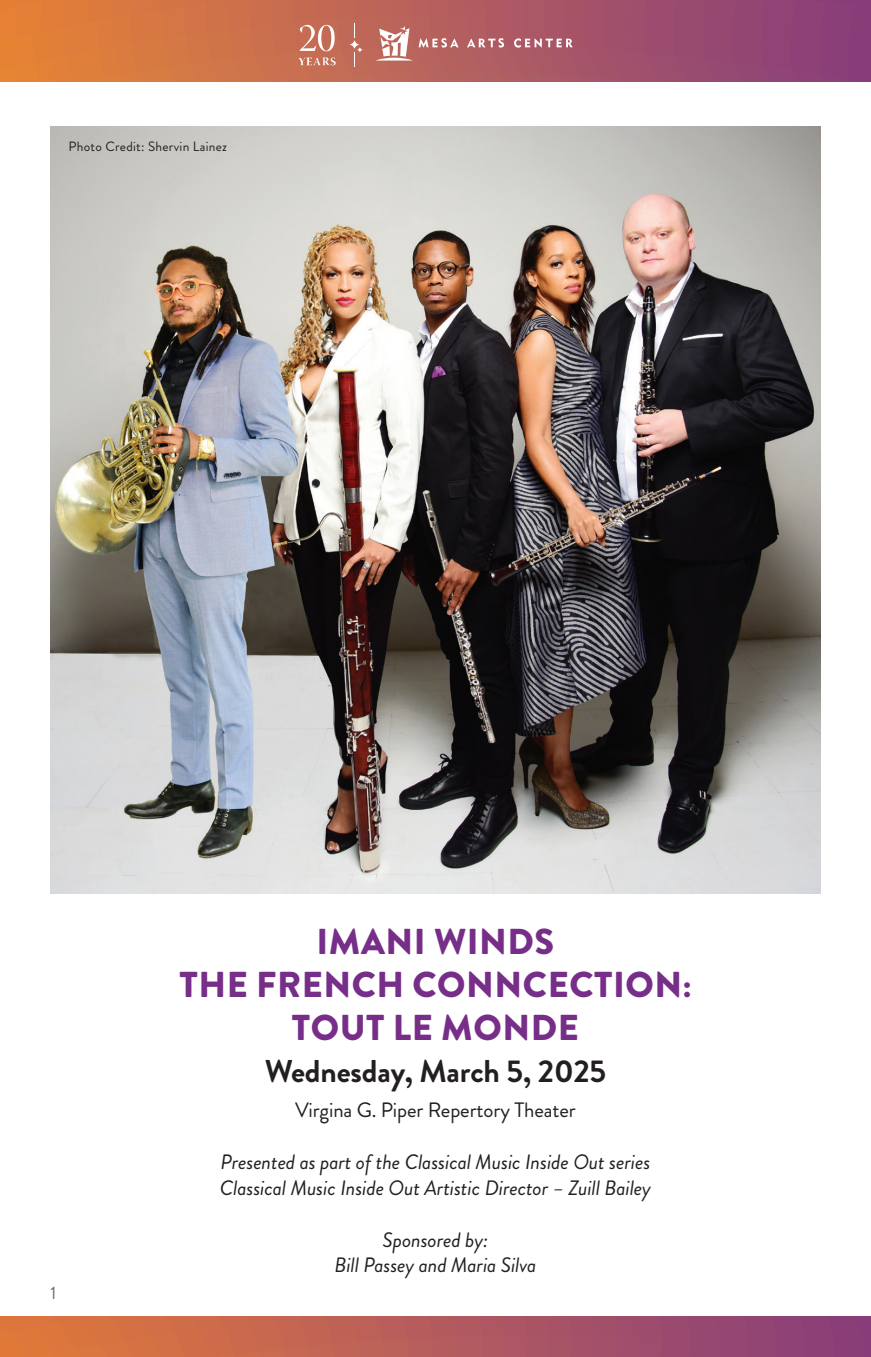
<style>
.page{position:relative;width:871px;height:1357px;background:#fff}
.page>*{position:absolute;margin:0;border:0;box-sizing:border-box;transform-origin:0 0}
.Body_Copy_Brandon{font:900 36px/43.2px "Brandon Grotesque";letter-spacing:.015em;color:#762e88;text-align:center}
.Body_Copy_Brandon-2{font:700 31.5px "Brandon Grotesque";letter-spacing:-.005em;color:#231f20}
.Body_Copy_Brandon-3{font:italic 20.7px "Brandon Grotesque";letter-spacing:-.005em;color:#231f20}
.Body_Copy_Brandon-4{font:20.7px "Brandon Grotesque";letter-spacing:-.005em;color:#231f20}
.t1{font:18px "Brandon Grotesque";color:#6c6d70}
.Body_Copy_Brandon-5{font:13.5px "Brandon Grotesque";letter-spacing:.02em;color:#231f20}
</style>
<div class="page">
<div style="left:0;top:0;width:871px;height:81px;background:linear-gradient(to right,#e88537,#853c7e)"></div>
<div style="left:0;top:1316px;width:871px;height:41px;background:linear-gradient(to right,#e37a3a,#873d7d)"></div>
<svg style="left:298px;top:57px;width:37px;height:8px"></svg>
<svg style="left:300px;top:25px;width:35px;height:26px"></svg>
<svg style="left:354px;top:23px;width:1px;height:15px"></svg>
<svg style="left:349px;top:40px;width:11px;height:9px"></svg>
<svg style="left:354px;top:47px;width:9px;height:20px"></svg>
<svg style="left:376px;top:26px;width:197px;height:35px;background:#bc7478"></svg>
<img style="left:51px;top:126px;width:769px;height:767px">
<p class="Body_Copy_Brandon-5" style="left:69px;top:137px;width:160px">Photo Credit: Shervin Lainez</p>
<p class="t1" style="left:51px;top:1280px;width:7px">1</p>
<p class="Body_Copy_Brandon" style="left:316px;top:920px;width:239px">IMANI WINDS</p>
<p class="Body_Copy_Brandon" style="left:180px;top:963px;width:513px">THE FRENCH CONNCECTION:<br>TOUT LE MONDE</p>
<p class="Body_Copy_Brandon-2" style="left:265px;top:1049px;width:343px">Wednesday, March 5, 2025</p>
<p class="Body_Copy_Brandon-4" style="left:295px;top:1096px;width:282px">Virgina G. Piper Repertory Theater</p>
<p class="Body_Copy_Brandon-3" style="left:221px;top:1147px;width:431px">Presented as part of the Classical Music Inside Out series</p>
<p class="Body_Copy_Brandon-3" style="left:220px;top:1173px;width:433px">Classical Music Inside Out Artistic Director – Zuill Bailey</p>
<p class="Body_Copy_Brandon-3" style="left:382px;top:1225px;width:107px">Sponsored by:</p>
<p class="Body_Copy_Brandon-3" style="left:334px;top:1251px;width:203px">Bill Passey and Maria Silva</p>
</div>
